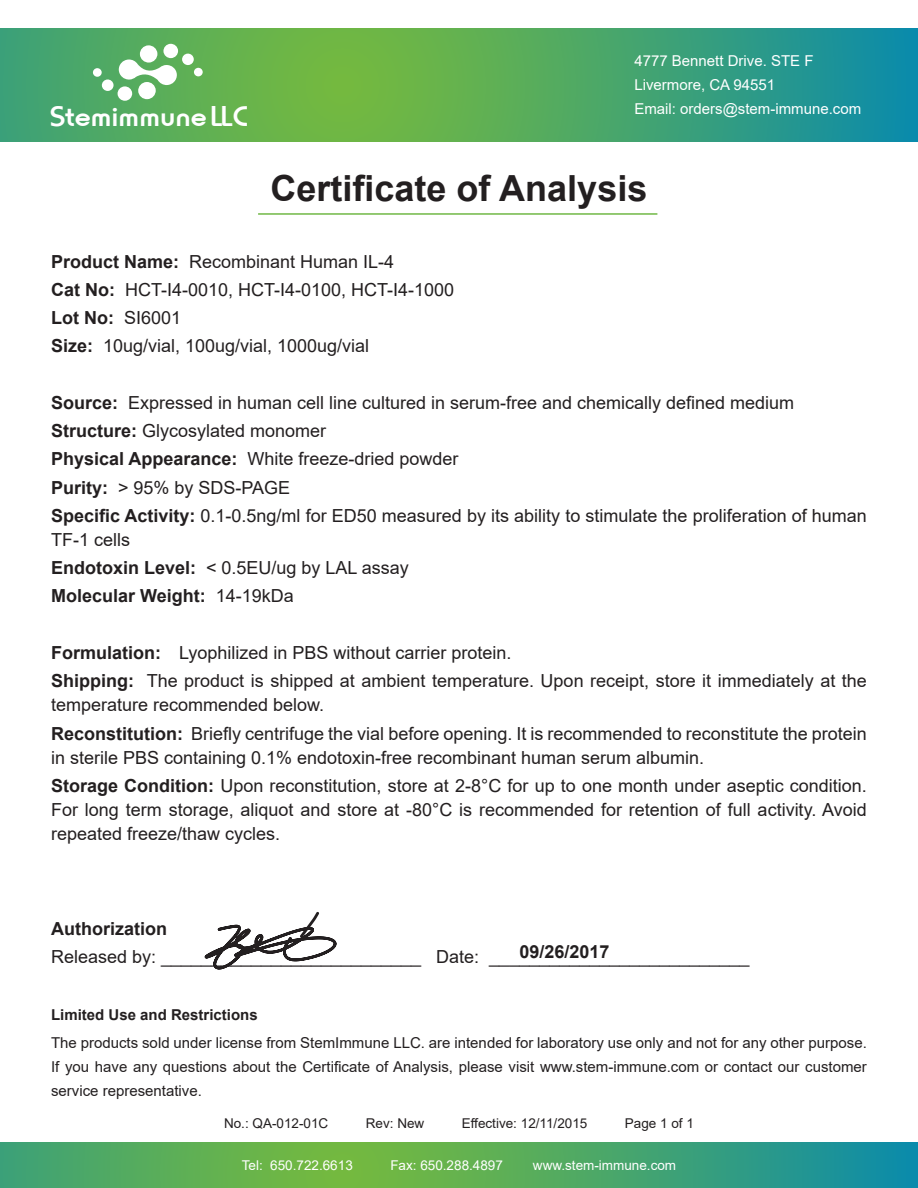
<style>
.page{position:relative;width:918px;height:1188px;background:#fff}
.page>*{position:absolute;margin:0;border:0;box-sizing:border-box;transform-origin:0 0}
.t1{font:700 36px "Arial";color:#231f20}
.t2{font:500 29.7px "Horatio D";color:#fff;scale:1.11 1}
.段落样式1{font:18px/24px "Arial";color:#231f20}
.段落样式1-2{font:700 18px "Arial";color:#231f20}
.t3{font:15px/24px "Arial";color:#231f20;text-align:justify}
.t4{font:15px/24px "Arial";color:#fff}
.t5{font:700 15px "Arial";color:#231f20}
.t6{font:13.5px "Arial";color:#fff}
.主段落样式1{font:13.5px "Arial";color:#231f20}
.s1{font-weight:700}
.s2{font-weight:400}
</style>
<div class="page">
<svg style="left:0;top:1143px;width:918px;height:45px;background:#4ca767"></svg>
<svg style="left:0;top:28px;width:918px;height:113px;background:#4ba768"></svg>
<svg style="left:93px;top:44px;width:110px;height:57px"></svg>
<svg style="left:204px;top:912px;width:133px;height:57px"></svg>
<h2 class="t2" style="left:50px;top:99px;width:180px">Stemimmune LLC</h2>
<p class="t4" style="left:634px;top:49px;width:228px">4777 Bennett Drive. STE F<br>Livermore, CA 94551<br>Email: orders@stem-immune.com</p>
<h1 class="t1" style="left:271px;top:163px;width:378px">Certificate of Analysis</h1>
<p class="段落样式1" style="left:51px;top:249px;width:345px"><span class="s1">Product Name:</span> Recombinant Human IL-4</p>
<p class="段落样式1" style="left:51px;top:278px;width:405px"><span class="s1">Cat No:</span> HCT-I4-0010, HCT-I4-0100, HCT-I4-1000</p>
<p class="段落样式1-2" style="left:51px;top:305px;width:132px">Lot No: <span class="s2">SI6001</span></p>
<p class="段落样式1" style="left:51px;top:334px;width:320px"><span class="s1">Size:</span> 10ug/vial, 100ug/vial, 1000ug/vial</p>
<p class="段落样式1" style="left:51px;top:391px;width:745px"><span class="s1">Source:</span> Expressed in human cell line cultured in serum-free and chemically defined medium</p>
<p class="段落样式1" style="left:51px;top:419px;width:277px"><span class="s1">Structure:</span> Glycosylated monomer</p>
<p class="段落样式1" style="left:51px;top:447px;width:409px"><span class="s1">Physical Appearance:</span> White freeze-dried powder</p>
<p class="段落样式1" style="left:51px;top:475px;width:241px"><span class="s1">Purity:</span> &gt; 95% by SDS-PAGE</p>
<p class="段落样式1" style="left:51px;top:504px;width:817px"><span class="s1">Specific Activity:</span> 0.1-0.5ng/ml for ED50 measured by its ability to stimulate the proliferation of human<br>TF-1 cells</p>
<p class="段落样式1" style="left:51px;top:556px;width:359px"><span class="s1">Endotoxin Level:</span> &lt; 0.5EU/ug by LAL assay</p>
<p class="段落样式1-2" style="left:51px;top:583px;width:244px">Molecular Weight: <span class="s2">14-19kDa</span></p>
<p class="段落样式1" style="left:51px;top:641px;width:462px"><span class="s1">Formulation:</span> Lyophilized in PBS without carrier protein.</p>
<p class="段落样式1" style="left:51px;top:669px;width:817px"><span class="s1">Shipping:</span> The product is shipped at ambient temperature. Upon receipt, store it immediately at the temperature recommended below.</p>
<p class="段落样式1" style="left:51px;top:721px;width:817px"><span class="s1">Reconstitution:</span> Briefly centrifuge the vial before opening. It is recommended to reconstitute the protein in sterile PBS containing 0.1% endotoxin-free recombinant human serum albumin.</p>
<p class="段落样式1" style="left:51px;top:773px;width:817px;text-align:justify"><span class="s1">Storage Condition:</span> Upon reconstitution, store at 2-8°C for up to one month under aseptic condition.<br>For long term storage, aliquot and store at -80°C is recommended for retention of full activity. Avoid repeated freeze/thaw cycles.</p>
<p class="段落样式1-2" style="left:51px;top:916px;width:117px">Authorization</p>
<p class="段落样式1" style="left:51px;top:945px;width:700px">Released by: __________________________ Date: __________________________</p>
<p class="段落样式1-2" style="left:519px;top:939px;width:92px">09/26/2017</p>
<p class="t5" style="left:51px;top:1004px;width:208px">Limited Use and Restrictions</p>
<p class="t3" style="left:51px;top:1031px;width:817px">The products sold under license from StemImmune LLC. are intended for laboratory use only and not for any other purpose.<br>If you have any questions about the Certificate of Analysis, please visit www.stem-immune.com or contact our customer service representative.</p>
<p class="主段落样式1" style="left:224px;top:1114px;width:106px">No.: QA-012-01C</p>
<p class="主段落样式1" style="left:366px;top:1114px;width:60px">Rev: New</p>
<p class="主段落样式1" style="left:462px;top:1114px;width:127px">Effective: 12/11/2015</p>
<p class="主段落样式1" style="left:625px;top:1114px;width:71px">Page 1 of 1</p>
<p class="t6" style="left:242px;top:1156px;width:113px">Tel: 650.722.6613</p>
<p class="t6" style="left:390px;top:1156px;width:114px">Fax: 650.288.4897</p>
<p class="t6" style="left:533px;top:1156px;width:145px">www.stem-immune.com</p>
</div>
